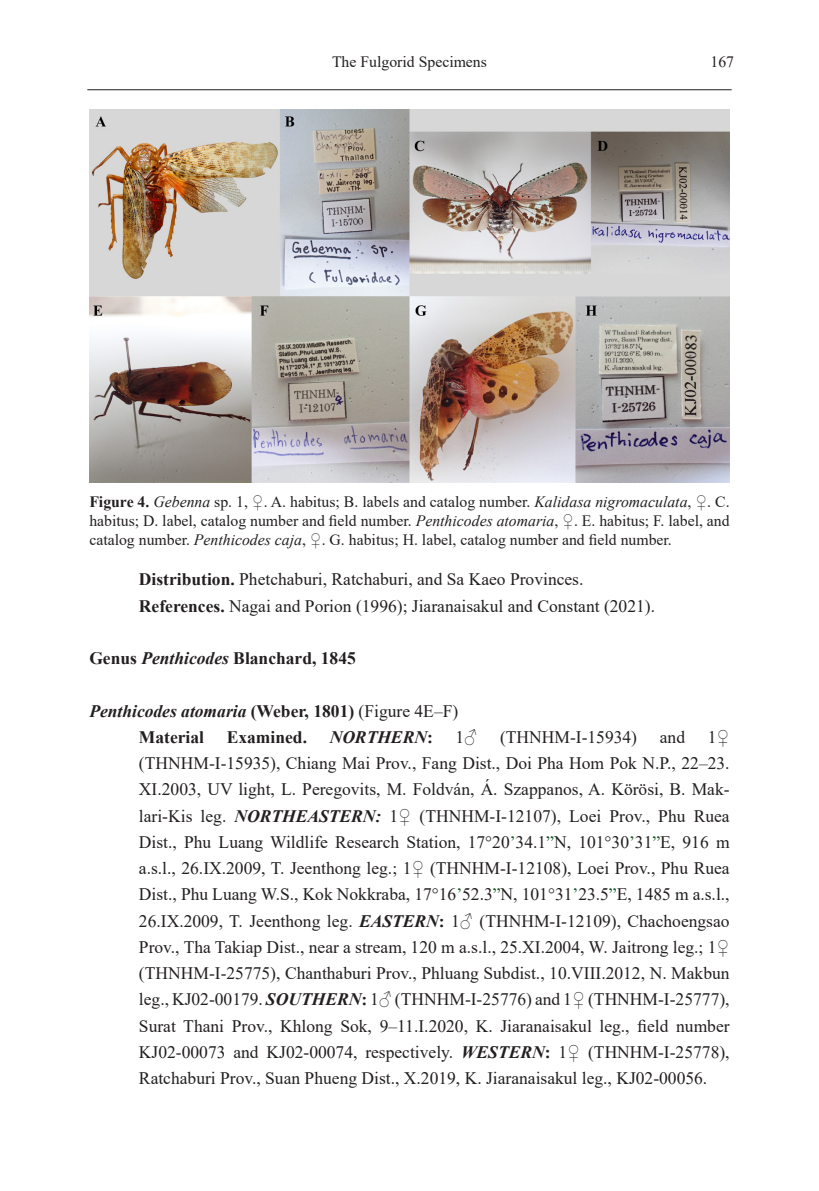
<style>
.page{position:relative;width:819px;height:1191px;background:#fff}
.page>*{position:absolute;margin:0;border:0;box-sizing:border-box;transform-origin:0 0}
.t1{font:17.5px/26.2px "Times New Roman";color:#231f20}
.t2{font:700 17.5px/26.2px "Times New Roman";color:#231f20}
.t3{font:italic 700 17.5px "Times New Roman";color:#231f20}
.t4{font:15.75px/18.9px "Times New Roman";color:#231f20;text-align:justify}
.s1{font-weight:700}
.s2{font-style:italic}
.s3{font-weight:400}
.s4{font-style:normal}
.s5{font-weight:700;font-style:italic}
.s6{color:#0f5223}
</style>
<div class="page">
<hr style="left:87px;top:89px;width:644px;height:1px;background:#231f20">
<img style="left:89px;top:109px;width:640px;height:373px">
<p class="t4" style="left:332px;top:53px;width:156px">The Fulgorid Specimens</p>
<p class="t4" style="left:710px;top:53px;width:25px">167</p>
<p class="t4" style="left:89px;top:492px;width:641px"><span class="s1">Figure 4.</span> <span class="s2">Gebenna</span> sp. 1, ♀. A. habitus; B. labels and catalog number. <span class="s2">Kalidasa nigromaculata</span>, ♀. C. habitus; D. label, catalog number and field number. <span class="s2">Penthicodes atomaria</span>, ♀. E. habitus; F. label, and catalog number. <span class="s2">Penthicodes caja</span>, ♀. G. habitus; H. label, catalog number and field number.</p>
<p class="t1" style="left:139px;top:566px;width:517px"><span class="s1">Distribution.</span> Phetchaburi, Ratchaburi, and Sa Kaeo Provinces.<br><span class="s1">References.</span> Nagai and Porion (1996); Jiaranaisakul and Constant (2021).</p>
<p class="t2" style="left:89px;top:645px;width:268px">Genus <span class="s2">Penthicodes</span> Blanchard, 1845</p>
<p class="t2" style="left:139px;top:697px;width:321px;text-indent:-50px"><span class="s2">Penthicodes atomaria</span> (Weber, 1801) <span class="s3">(Figure 4E–F)<br></span>Material</p>
<p class="t2" style="left:227px;top:724px;width:82px">Examined.</p>
<p class="t3" style="left:330px;top:727px;width:105px">NORTHERN<span class="s4">:</span></p>
<p class="t1" style="left:455px;top:724px;width:23px">1♂</p>
<p class="t1" style="left:500px;top:724px;width:139px">(THNHM-I-15934)</p>
<p class="t1" style="left:659px;top:724px;width:27px">and</p>
<p class="t1" style="left:139px;top:724px;width:592px;text-align:justify;text-indent:568px">1♀ (THNHM-I-15935), Chiang Mai Prov., Fang Dist., Doi Pha Hom Pok N.P., 22–23.<br>XI.2003, UV light, L. Peregovits, M. Foldván, Á. Szappanos, A. Körösi, B. Mak&shy;lari-Kis leg. <span class="s5">NORTHEASTERN:</span> 1♀ (THNHM-I-12107), Loei Prov., Phu Ruea Dist., Phu Luang Wildlife Research Station, 17°20<span class="s6">’</span>34.1<span class="s6">”</span>N, 101°30<span class="s6">’</span>31<span class="s6">”</span>E, 916 m a.s.l., 26.IX.2009, T. Jeenthong leg.; 1♀ (THNHM-I-12108), Loei Prov., Phu Ruea Dist., Phu Luang W.S., Kok Nokkraba, 17°16<span class="s6">’</span>52.3<span class="s6">”</span>N, 101°31<span class="s6">’</span>23.5<span class="s6">”</span>E, 1485 m a.s.l., 26.IX.2009, T. Jeenthong leg. <span class="s5">EASTERN</span><span class="s1">:</span> 1♂ (THNHM-I-12109), Chachoengsao Prov., Tha Takiap Dist., near a stream, 120 m a.s.l., 25.XI.2004, W. Jaitrong leg.; 1♀ (THNHM-I-25775), Chanthaburi Prov., Phluang Subdist., 10.VIII.2012, N. Makbun leg., KJ02-00179. <span class="s5">SOUTHERN</span><span class="s1">:</span> 1♂ (THNHM-I-25776) and 1♀ (THNHM-I-25777), Surat Thani Prov., Khlong Sok, 9–11.I.2020, K. Jiaranaisakul leg., field number KJ02-00073 and KJ02-00074, respectively. <span class="s5">WESTERN</span><span class="s1">:</span> 1♀ (THNHM-I-25778), Ratchaburi Prov., Suan Phueng Dist., X.2019, K. Jiaranaisakul leg., KJ02-00056.</p>
</div>
